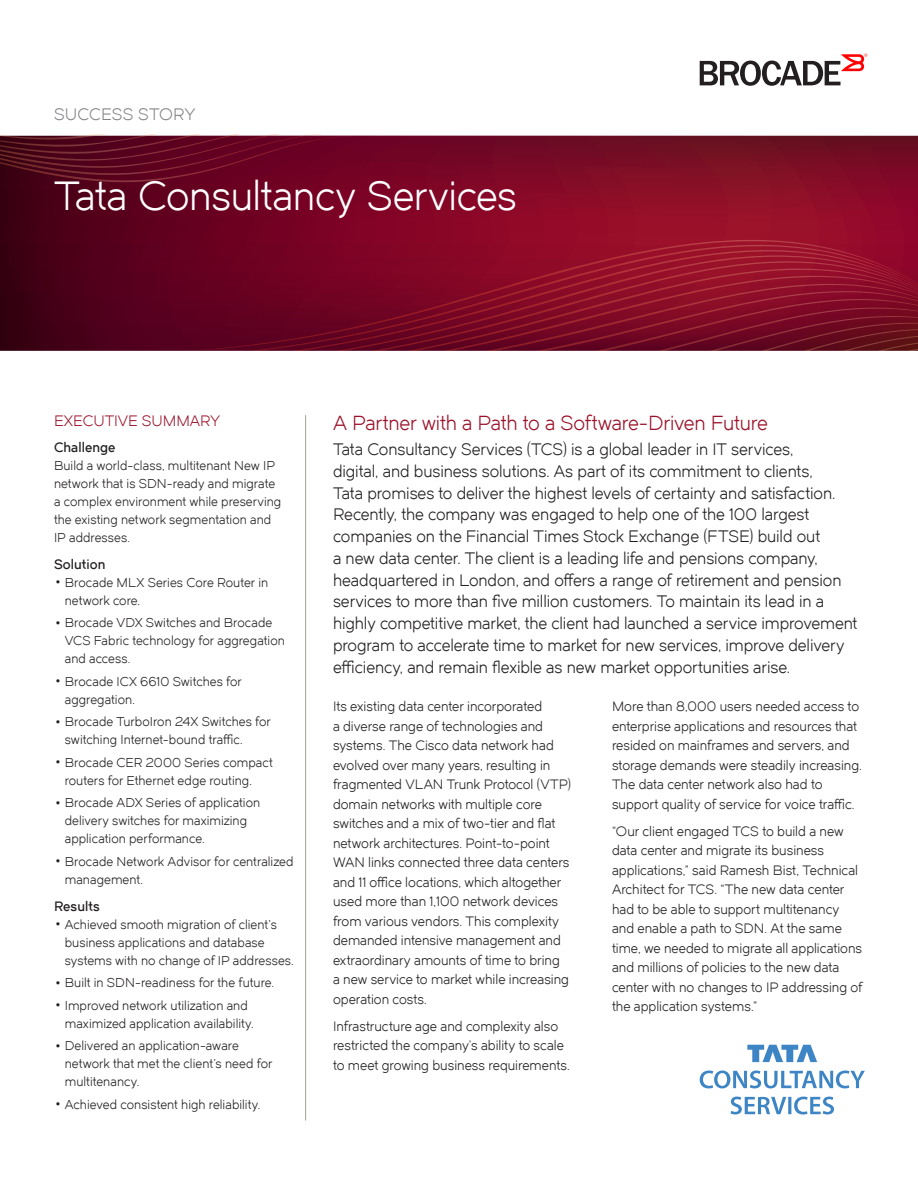
<style>
.page{position:relative;width:918px;height:1188px;background:#fff}
.page>*{position:absolute;margin:0;border:0;box-sizing:border-box;transform-origin:0 0}
.Document_Title{font:40.5px "Dual 400";letter-spacing:-.01em;color:#fff}
.Headline{font:20.25px "Dual 400";letter-spacing:-.015em;color:#9b132a}
.Intro_body_copy{font:16.5px/21.8px "Dual 400";letter-spacing:-.005em;color:#231f20}
.t1{font:16.5px "Dual 400";letter-spacing:.005em;color:#808285}
.Sidebar_Headline{font:15px "Dual 400";color:#9b132a}
.Body_copy{font:13.5px/19.5px "Dual 400";color:#231f20}
.Sidebar_Subhead{font:13.5px "Dual 600";letter-spacing:.005em;color:#231f20}
.Sidebar_body_copy{font:12.75px/18px "Dual 400";letter-spacing:.005em;color:#231f20}
.s1{font-size:25.5px}
</style>
<div class="page">
<svg style="left:0;top:136px;width:918px;height:215px;background:#700621"></svg>
<svg style="left:171px;top:240px;width:747px;height:111px;background:#880927"></svg>
<svg style="left:174px;top:245px;width:744px;height:106px;background:#880a27"></svg>
<svg style="left:177px;top:250px;width:741px;height:101px;background:#890b28"></svg>
<svg style="left:179px;top:255px;width:739px;height:96px;background:#8a0b28"></svg>
<svg style="left:181px;top:261px;width:737px;height:90px;background:#8a0c28"></svg>
<svg style="left:182px;top:269px;width:736px;height:82px;background:#8a0c28"></svg>
<svg style="left:183px;top:276px;width:735px;height:75px;background:#870b27"></svg>
<svg style="left:185px;top:284px;width:733px;height:67px;background:#840b27"></svg>
<svg style="left:187px;top:291px;width:731px;height:60px;background:#820b26"></svg>
<svg style="left:189px;top:299px;width:729px;height:52px;background:#710a23"></svg>
<svg style="left:0;top:135px;width:377px;height:47px;background:#640924"></svg>
<svg style="left:700px;top:54px;width:167px;height:32px"></svg>
<hr style="left:305px;top:415px;width:1px;height:705px;background:#a1a194">
<svg style="left:700px;top:1045px;width:165px;height:69px"></svg>
<p class="t1" style="left:54px;top:105px;width:143px">SUCCESS STORY</p>
<p class="Document_Title" style="left:54px;top:172px;width:464px">Tata Consultancy Services</p>
<p class="Sidebar_Headline" style="left:54px;top:412px;width:168px">EXECUTIVE SUMMARY</p>
<p class="Sidebar_Subhead" style="left:54px;top:439px;width:63px">Challenge</p>
<p class="Sidebar_body_copy" style="left:54px;top:456px;width:229px">Build a world-class, multitenant New IP network that is SDN-ready and migrate a complex environment while preserving the existing network segmentation and IP addresses.</p>
<p class="Sidebar_Subhead" style="left:54px;top:556px;width:53px">Solution</p>
<p class="Sidebar_body_copy" style="left:65px;top:573px;width:205px;text-indent:-11px"><span class="s1">•</span> Brocade MLX Series Core Router in network core.</p>
<p class="Sidebar_body_copy" style="left:65px;top:614px;width:222px;text-indent:-11px"><span class="s1">•</span> Brocade VDX Switches and Brocade<br>VCS Fabric technology for aggregation and access.</p>
<p class="Sidebar_body_copy" style="left:65px;top:672px;width:179px;text-indent:-11px"><span class="s1">•</span> Brocade ICX 6610 Switches for aggregation.</p>
<p class="Sidebar_body_copy" style="left:65px;top:713px;width:208px;text-indent:-11px"><span class="s1">•</span> Brocade TurboIron 24X Switches for switching Internet-bound traffic.</p>
<p class="Sidebar_body_copy" style="left:65px;top:753px;width:210px;text-indent:-11px"><span class="s1">•</span> Brocade CER 2000 Series compact routers for Ethernet edge routing.</p>
<p class="Sidebar_body_copy" style="left:65px;top:794px;width:197px;text-indent:-11px"><span class="s1">•</span> Brocade ADX Series of application delivery switches for maximizing application performance.</p>
<p class="Sidebar_body_copy" style="left:65px;top:852px;width:230px;text-indent:-11px"><span class="s1">•</span> Brocade Network Advisor for centralized management.</p>
<p class="Sidebar_Subhead" style="left:54px;top:897px;width:47px">Results</p>
<p class="Sidebar_body_copy" style="left:65px;top:915px;width:231px;text-indent:-11px"><span class="s1">•</span> Achieved smooth migration of client’s business applications and database systems with no change of IP addresses.</p>
<p class="Sidebar_body_copy" style="left:54px;top:974px;width:222px"><span class="s1">•</span> Built in SDN-readiness for the future.</p>
<p class="Sidebar_body_copy" style="left:65px;top:996px;width:191px;text-indent:-11px"><span class="s1">•</span> Improved network utilization and maximized application availability.</p>
<p class="Sidebar_body_copy" style="left:65px;top:1037px;width:209px;text-indent:-11px"><span class="s1">•</span> Delivered an application-aware network that met the client’s need for multitenancy.</p>
<p class="Sidebar_body_copy" style="left:54px;top:1095px;width:208px"><span class="s1">•</span> Achieved consistent high reliability.</p>
<p class="Headline" style="left:333px;top:411px;width:436px">A Partner with a Path to a Software-Driven Future</p>
<p class="Intro_body_copy" style="left:333px;top:438px;width:526px">Tata Consultancy Services (TCS) is a global leader in IT services,<br>digital, and business solutions. As part of its commitment to clients,<br>Tata promises to deliver the highest levels of certainty and satisfaction.<br>Recently, the company was engaged to help one of the 100 largest companies on the Financial Times Stock Exchange (FTSE) build out<br>a new data center. The client is a leading life and pensions company, headquartered in London, and offers a range of retirement and pension services to more than five million customers. To maintain its lead in a highly competitive market, the client had launched a service improvement program to accelerate time to market for new services, improve delivery efficiency, and remain flexible as new market opportunities arise.</p>
<p class="Body_copy" style="left:612px;top:697px;width:251px">More than 8,000 users needed access to enterprise applications and resources that resided on mainframes and servers, and storage demands were steadily increasing.<br>The data center network also had to support quality of service for voice traffic.</p>
<p class="Body_copy" style="left:612px;top:821px;width:252px">“Our client engaged TCS to build a new data center and migrate its business applications,” said Ramesh Bist, Technical Architect for TCS. “The new data center had to be able to support multitenancy and enable a path to SDN. At the same time, we needed to migrate all applications and millions of policies to the new data center with no changes to IP addressing of the application systems.”</p>
<p class="Body_copy" style="left:333px;top:697px;width:240px">Its existing data center incorporated<br>a diverse range of technologies and systems. The Cisco data network had evolved over many years, resulting in fragmented VLAN Trunk Protocol (VTP) domain networks with multiple core switches and a mix of two-tier and flat network architectures. Point-to-point WAN links connected three data centers and 11 office locations, which altogether used more than 1,100 network devices from various vendors. This complexity demanded intensive management and extraordinary amounts of time to bring<br>a new service to market while increasing operation costs.</p>
<p class="Body_copy" style="left:333px;top:1016px;width:238px">Infrastructure age and complexity also restricted the company’s ability to scale to meet growing business requirements.</p>
</div>
